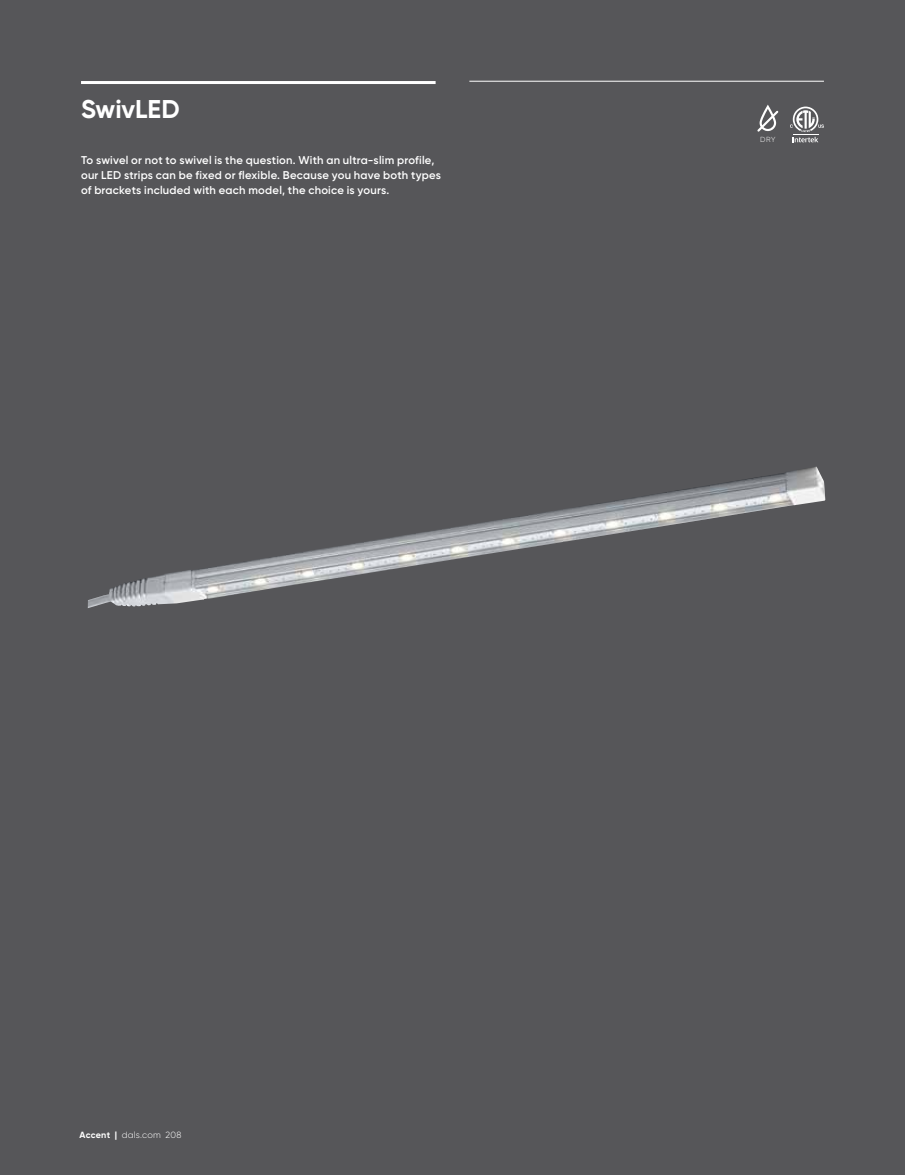
<style>
.page{position:relative;width:905px;height:1175px;background:#fff}
.page>*{position:absolute;margin:0;border:0;box-sizing:border-box;transform-origin:0 0}
.t1{font:700 25.65px "Gilroy";letter-spacing:-.005em;color:#fff}
.t2{font:600 11.25px/15px "Gilroy";letter-spacing:.02em;color:#fff}
.t3{font:300 9px "Gilroy";letter-spacing:.02em;color:#fff}
.t4{font:300 7.35px "Gilroy";color:#fff}
.s1{font-weight:700}
</style>
<div class="page">
<div style="left:0;top:0;width:904px;height:1174px;background:#565659"></div>
<hr style="left:81px;top:81px;width:354px;height:3px;background:#fff">
<hr style="left:469px;top:81px;width:355px;height:1px;background:#fff">
<img style="left:88px;top:466px;width:737px;height:142px">
<svg style="left:757px;top:105px;width:21px;height:27px"></svg>
<svg style="left:790px;top:107px;width:34px;height:35px"></svg>
<h1 class="t1" style="left:81px;top:93px;width:100px">SwivLED</h1>
<p class="t2" style="left:81px;top:152px;width:361px">To swivel or not to swivel is the question. With an ultra-slim profile, our LED strips can be fixed or flexible. Because you have both types of brackets included with each model, the choice is yours.</p>
<p class="t4" style="left:760px;top:135px;width:17px">dry</p>
<p class="t3" style="left:80px;top:1129px;width:103px"><span class="s1">Accent |</span> dals.com 208</p>
</div>
